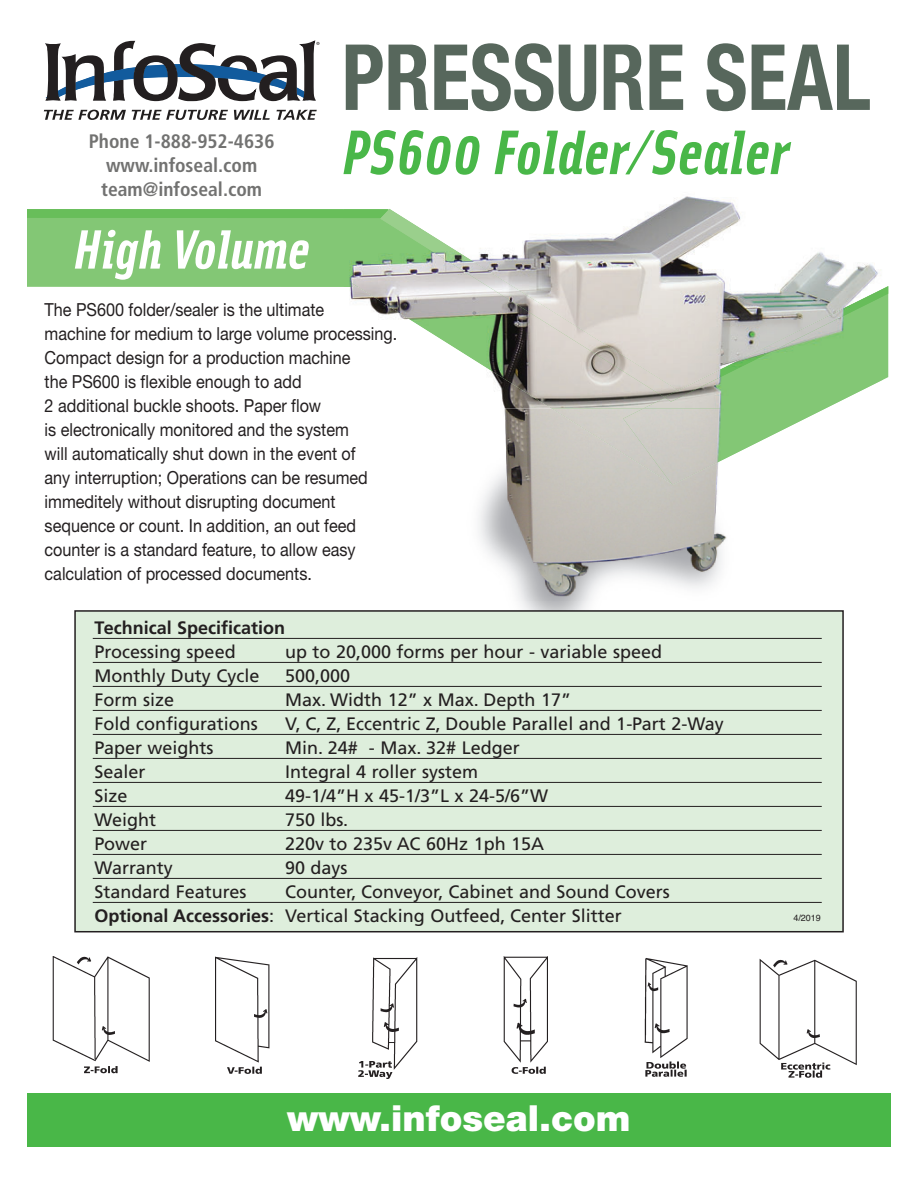
<style>
.page{position:relative;width:918px;height:1188px;background:#fff}
.page>*{position:absolute;margin:0;border:0;box-sizing:border-box;transform-origin:0 0}
.t1{font:700 condensed 91.5px "Helvetica Neue";color:#57675c;scale:.9 1}
.t2{font:italic 700 63px "Solex";color:#49b748}
.t3{font:italic 700 55.5px "Solex";color:#fff}
.t4{font:900 36px "Helvetica Neue";color:#fff}
.t5{font:700 condensed 19.5px/23.7px "Frutiger";color:#727271;text-align:center}
.t6{font:18px/24px "Frutiger";color:#231f20}
.t7{font:18px/24px "Helvetica Neue";color:#231f20;scale:.9 1}
.t8{font:700 18px "Frutiger";color:#231f20}
.t9{font:9px "Helvetica";color:#231f20}
.s1{font-weight:700}
</style>
<div class="page">
<svg style="left:27px;top:209px;width:305px;height:78px;background:#80c672"></svg>
<svg style="left:332px;top:209px;width:12px;height:78px"></svg>
<svg style="left:883px;top:286px;width:5px;height:94px"></svg>
<svg style="left:44px;top:110px;width:82px;height:10px"></svg>
<svg style="left:132px;top:110px;width:96px;height:10px"></svg>
<svg style="left:234px;top:110px;width:36px;height:10px"></svg>
<svg style="left:276px;top:110px;width:41px;height:10px"></svg>
<svg style="left:45px;top:40px;width:275px;height:61px"></svg>
<div style="left:27px;top:1093px;width:864px;height:54px;background:#49b748"></div>
<img style="left:473px;top:196px;width:410px;height:405px">
<img style="left:344px;top:209px;width:36px;height:9px">
<img style="left:344px;top:219px;width:299px;height:190px">
<img style="left:380px;top:209px;width:298px;height:189px">
<img style="left:643px;top:296px;width:240px;height:144px">
<img style="left:665px;top:289px;width:218px;height:113px">
<div style="left:552px;top:409px;width:71px;height:75px;background:#cecac4"></div>
<img style="left:623px;top:409px;width:140px;height:76px">
<img style="left:358px;top:957px;width:59px;height:121px">
<img style="left:503px;top:957px;width:45px;height:117px">
<img style="left:644px;top:958px;width:44px;height:119px">
<img style="left:759px;top:958px;width:98px;height:120px">
<img style="left:215px;top:957px;width:55px;height:117px">
<img style="left:52px;top:957px;width:98px;height:116px">
<div style="left:75px;top:611px;width:768px;height:321px;background:#deeedc"></div>
<div style="left:74px;top:610px;width:770px;height:322px;border:2px solid #231f20"></div>
<hr style="left:93px;top:638px;width:729px;height:1px;background:#231f20">
<hr style="left:93px;top:662px;width:729px;height:1px;background:#231f20">
<hr style="left:93px;top:686px;width:729px;height:1px;background:#231f20">
<hr style="left:93px;top:710px;width:729px;height:1px;background:#231f20">
<hr style="left:93px;top:734px;width:729px;height:1px;background:#231f20">
<hr style="left:93px;top:758px;width:729px;height:1px;background:#231f20">
<hr style="left:93px;top:782px;width:729px;height:1px;background:#231f20">
<hr style="left:93px;top:806px;width:729px;height:1px;background:#231f20">
<hr style="left:93px;top:830px;width:729px;height:1px;background:#231f20">
<hr style="left:93px;top:854px;width:729px;height:1px;background:#231f20">
<hr style="left:93px;top:878px;width:729px;height:1px;background:#231f20">
<hr style="left:93px;top:902px;width:729px;height:1px;background:#231f20">
<h1 class="t1" style="left:342px;top:45px;width:590px">PRESSURE SEAL</h1>
<p class="t5" style="left:89px;top:130px;width:187px">Phone 1-888-952-4636 www.infoseal.com team@infoseal.com</p>
<h2 class="t2" style="left:342px;top:131px;width:448px">PS600 Folder/Sealer</h2>
<h3 class="t3" style="left:73px;top:230px;width:238px">High Volume</h3>
<p class="t7" style="left:45px;top:299px;width:393px">The PS600 folder/sealer is the ultimate<br>machine for medium to large volume processing.<br>Compact design for a production machine<br>the PS600 is flexible enough to add<br>2 additional buckle shoots. Paper flow<br>is electronically monitored and the system<br>will automatically shut down in the event of<br>any interruption; Operations can be resumed immeditely without disrupting document sequence or count. In addition, an out feed counter is a standard feature, to allow easy calculation of processed documents.</p>
<p class="t8" style="left:94px;top:622px;width:192px">Technical Specification</p>
<p class="t6" style="left:94px;top:642px;width:143px">Processing speed</p>
<p class="t6" style="left:285px;top:642px;width:379px">up to 20,000 forms per hour - variable speed</p>
<p class="t6" style="left:94px;top:666px;width:166px">Monthly Duty Cycle</p>
<p class="t6" style="left:285px;top:666px;width:67px">500,000</p>
<p class="t6" style="left:94px;top:690px;width:81px">Form size</p>
<p class="t6" style="left:285px;top:690px;width:288px">Max. Width 12” x Max. Depth 17”</p>
<p class="t6" style="left:94px;top:714px;width:165px">Fold configurations</p>
<p class="t6" style="left:285px;top:714px;width:440px">V, C, Z, Eccentric Z, Double Parallel and 1-Part 2-Way</p>
<p class="t6" style="left:94px;top:738px;width:121px">Paper weights</p>
<p class="t6" style="left:285px;top:738px;width:236px">Min. 24# - Max. 32# Ledger</p>
<p class="t6" style="left:94px;top:762px;width:53px">Sealer</p>
<p class="t6" style="left:285px;top:762px;width:194px">Integral 4 roller system</p>
<p class="t6" style="left:94px;top:786px;width:35px">Size</p>
<p class="t6" style="left:285px;top:786px;width:265px">49-1/4”H x 45-1/3”L x 24-5/6”W</p>
<p class="t6" style="left:94px;top:810px;width:63px">Weight</p>
<p class="t6" style="left:285px;top:810px;width:65px">750 lbs.</p>
<p class="t6" style="left:94px;top:834px;width:54px">Power</p>
<p class="t6" style="left:285px;top:834px;width:261px">220v to 235v AC 60Hz 1ph 15A</p>
<p class="t6" style="left:94px;top:858px;width:80px">Warranty</p>
<p class="t6" style="left:285px;top:858px;width:64px">90 days</p>
<p class="t6" style="left:94px;top:882px;width:154px">Standard Features</p>
<p class="t6" style="left:94px;top:882px;width:577px;text-indent:191px">Counter, Conveyor, Cabinet and Sound Covers<br><span class="s1">Optional Accessories</span>: Vertical Stacking Outfeed, Center Slitter</p>
<p class="t9" style="left:793px;top:913px;width:29px">4/2019</p>
<h3 class="t4" style="left:287px;top:1097px;width:345px">www.infoseal.com</h3>
</div>
